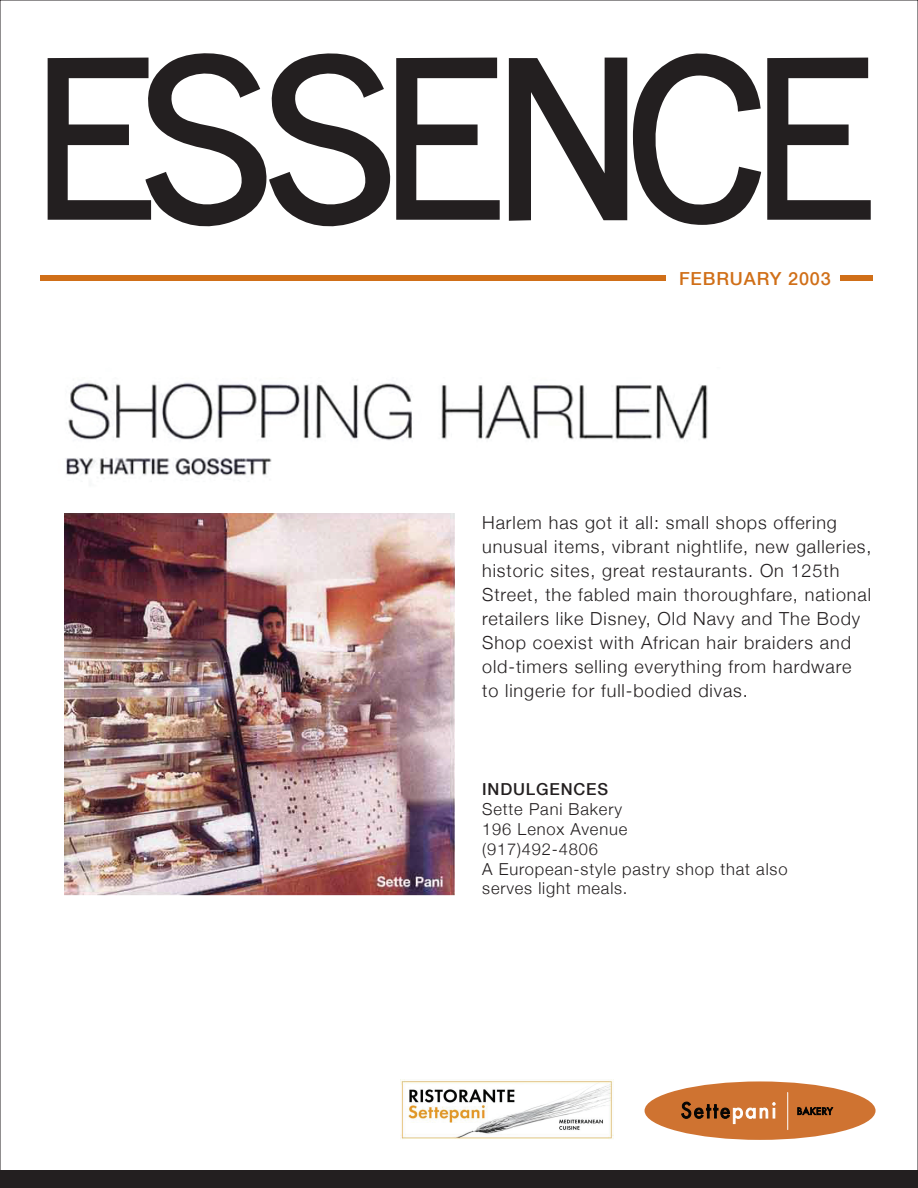
<style>
.page{position:relative;width:918px;height:1188px;background:#fff}
.page>*{position:absolute;margin:0;border:0;box-sizing:border-box;transform-origin:0 0}
.t1{font:300 18px/24px "Helvetica Neue";letter-spacing:.05em;color:#231f20}
.t2{font:500 18px "Helvetica Neue";letter-spacing:.05em;color:#d06f18}
.t3{font:300 16.5px/19.8px "Helvetica Neue";letter-spacing:.05em;color:#231f20}
.t4{font:500 16.5px "Helvetica Neue";letter-spacing:.05em;color:#231f20}
</style>
<div class="page">
<div style="left:0;top:1170px;width:918px;height:18px;background:#231f20"></div>
<img style="left:400px;top:1079px;width:213px;height:61px">
<div style="left:645px;top:1081px;width:231px;height:59px;background:#cf7331;border-radius:50%"></div>
<svg style="left:681px;top:1102px;width:94px;height:22px"></svg>
<svg style="left:797px;top:1106px;width:36px;height:9px"></svg>
<hr style="left:787px;top:1093px;width:1px;height:37px;background:#fff">
<img style="left:65px;top:514px;width:390px;height:382px">
<img style="left:66px;top:382px;width:642px;height:94px">
<div style="left:40px;top:275px;width:626px;height:6px;background:#d06f18"></div>
<div style="left:840px;top:275px;width:33px;height:6px;background:#d06f18"></div>
<svg style="left:767px;top:58px;width:104px;height:162px"></svg>
<svg style="left:48px;top:53px;width:452px;height:174px"></svg>
<svg style="left:509px;top:58px;width:118px;height:163px"></svg>
<svg style="left:633px;top:53px;width:128px;height:172px"></svg>
<p class="t2" style="left:679px;top:268px;width:153px">FEBRUARY 2003</p>
<p class="t1" style="left:482px;top:510px;width:391px">Harlem has got it all: small shops offering unusual items, vibrant nightlife, new galleries, historic sites, great restaurants. On 125th Street, the fabled main thoroughfare, national retailers like Disney, Old Navy and The Body Shop coexist with African hair braiders and old-timers selling everything from hardware to lingerie for full-bodied divas.</p>
<p class="t4" style="left:482px;top:780px;width:127px">INDULGENCES</p>
<p class="t3" style="left:482px;top:799px;width:307px">Sette Pani Bakery<br>196 Lenox Avenue<br>(917)492-4806<br>A European-style pastry shop that also serves light meals.</p>
</div>
